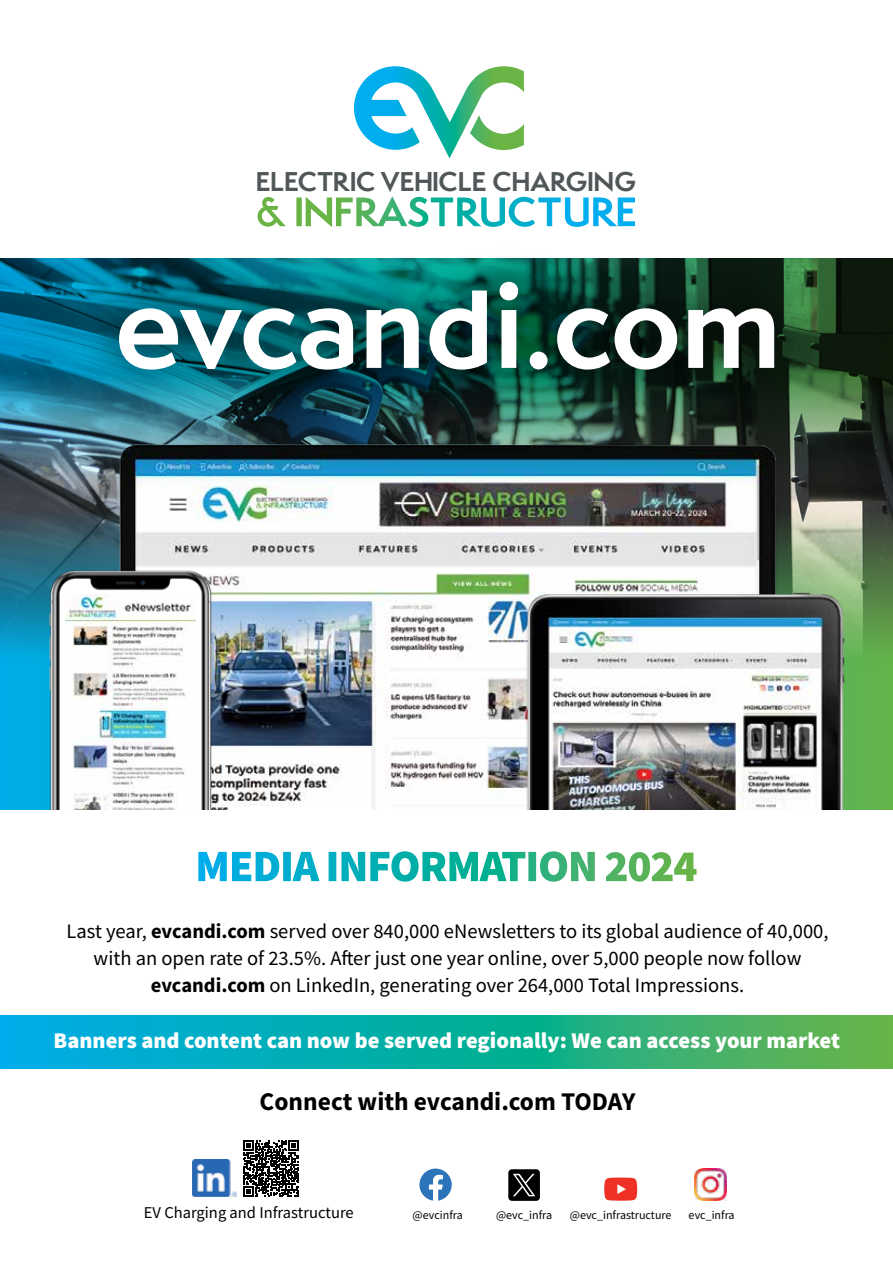
<style>
.page{position:relative;width:893px;height:1263px;background:#fff}
.page>*{position:absolute;margin:0;border:0;box-sizing:border-box;transform-origin:0 0}
.t1{font:700 25.5px "Source Sans Pro";color:#000}
.t2{font:700 25.05px "Semplicita Pro";letter-spacing:-.015em;color:#515659}
.t3{font:900 22.5px "Source Sans Pro";color:#fff}
.t4{font:20.55px/27px "Source Sans Pro";color:#000;text-align:center}
.t5{font:16.5px "Source Sans Pro";color:#000}
.t6{font:12px "Source Sans Pro";color:#000}
.s1{font-weight:700}
</style>
<div class="page">
<img style="left:0;top:491px;width:893px;height:173px">
<img style="left:111px;top:491px;width:672px;height:319px">
<img style="left:0;top:259px;width:893px;height:232px">
<svg style="left:354px;top:66px;width:170px;height:92px"></svg>
<svg style="left:257px;top:196px;width:378px;height:31px"></svg>
<div style="left:83px;top:247px;width:729px;height:159px;background:#000;opacity:.75"></div>
<svg style="left:119px;top:282px;width:655px;height:88px"></svg>
<img style="left:466px;top:568px;width:427px;height:242px">
<img style="left:37px;top:556px;width:185px;height:254px">
<img style="left:65px;top:594px;width:131px;height:216px">
<svg style="left:243px;top:1140px;width:56px;height:56px"></svg>
<img style="left:192px;top:1159px;width:44px;height:38px">
<svg style="left:419px;top:1168px;width:33px;height:33px"></svg>
<svg style="left:604px;top:1177px;width:33px;height:24px"></svg>
<img style="left:695px;top:1168px;width:32px;height:32px">
<div style="left:508px;top:1169px;width:32px;height:32px;background:#000;border-radius:4px"></div>
<svg style="left:513px;top:1174px;width:22px;height:22px"></svg>
<svg style="left:198px;top:851px;width:475px;height:31px"></svg>
<svg style="left:0;top:1016px;width:893px;height:52px;background:#1aaf9a"></svg>
<p class="t2" style="left:256px;top:163px;width:382px">ELECTRIC VEHICLE CHARGING</p>
<p class="t4" style="left:66px;top:917px;width:764px">Last year, <span class="s1">evcandi.com</span> served over 840,000 eNewsletters to its global audience of 40,000, with an open rate of 23.5%. After just one year online, over 5,000 people now follow <span class="s1">evcandi.com</span> on LinkedIn, generating over 264,000 Total Impressions.</p>
<p class="t3" style="left:54px;top:1024px;width:788px">Banners and content can now be served regionally: We can access your market</p>
<p class="t1" style="left:260px;top:1084px;width:377px">Connect with evcandi.com TODAY</p>
<p class="t5" style="left:144px;top:1202px;width:211px">EV Charging and Infrastructure</p>
<p class="t6" style="left:413px;top:1207px;width:52px">@evcinfra</p>
<p class="t6" style="left:496px;top:1207px;width:58px">@evc_infra</p>
<p class="t6" style="left:570px;top:1207px;width:103px">@evc_infrastructure</p>
<p class="t6" style="left:689px;top:1207px;width:47px">evc_infra</p>
</div>
